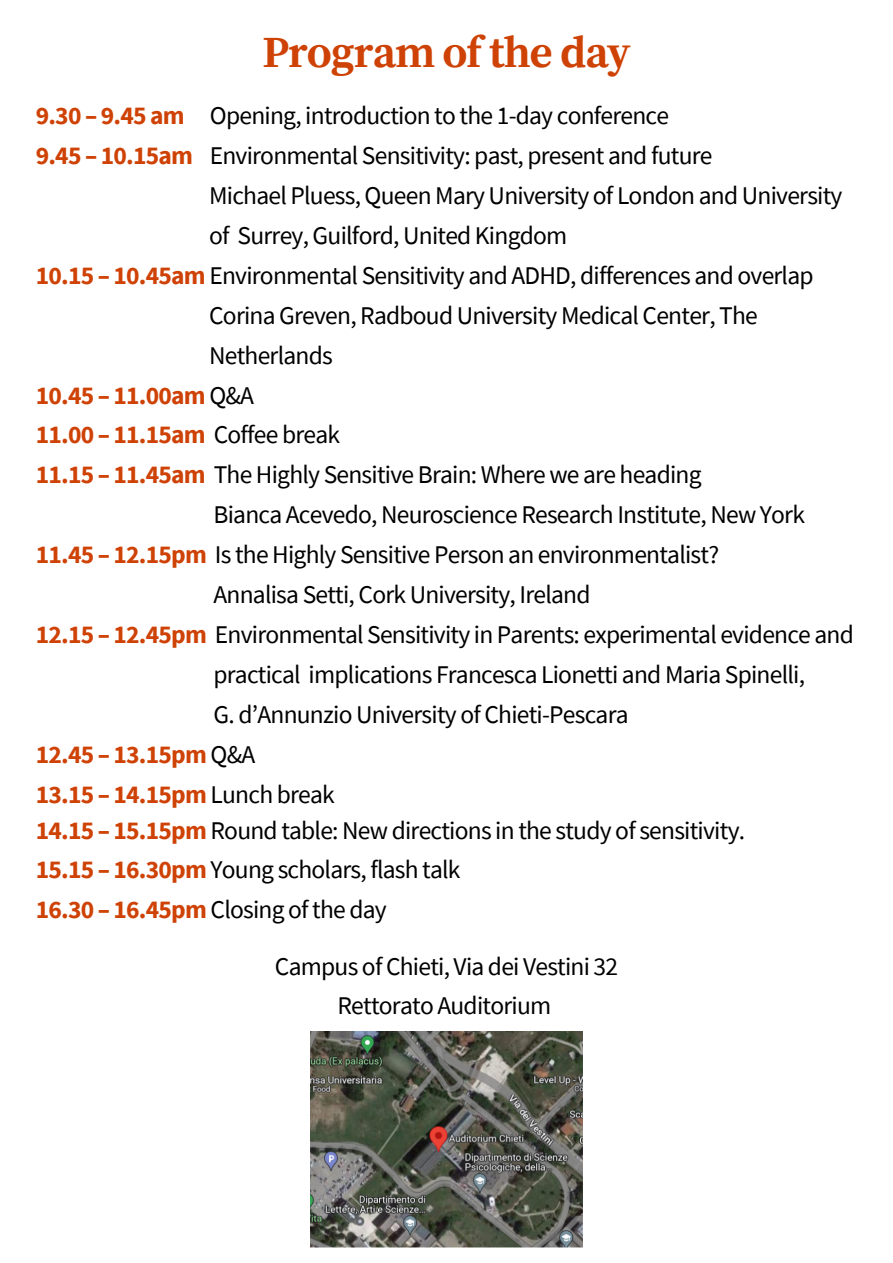
<style>
.page{position:relative;width:893px;height:1263px;background:#fff}
.page>*{position:absolute;margin:0;border:0;box-sizing:border-box;transform-origin:0 0}
.t1{font:700 44.4px "Source Serif Pro";letter-spacing:-.03em;color:#cf4205}
.t2{font:25.5px/39.4px "Source Sans Pro";letter-spacing:-.03em;color:#000}
.t3{font:700 25.5px "Source Sans Pro";letter-spacing:-.03em;color:#cf4205}
.s1{font-weight:700;color:#cf4205}
.s2{font-weight:400;color:#000}
</style>
<div class="page">
<img style="left:310px;top:1032px;width:273px;height:215px">
<h1 class="t1" style="left:262px;top:26px;width:370px">Program of the day</h1>
<p class="t2" style="left:36px;top:95px;width:635px"><span class="s1">9.30 – 9.45 am</span> Opening, introduction to the 1-day conference</p>
<p class="t2" style="left:36px;top:135px;width:678px"><span class="s1">9.45 – 10.15am</span> Environmental Sensitivity: past, present and future</p>
<p class="t2" style="left:209px;top:175px;width:635px">Michael Pluess, Queen Mary University of London and University</p>
<p class="t2" style="left:209px;top:215px;width:360px">of Surrey, Guilford, United Kingdom</p>
<p class="t2" style="left:36px;top:255px;width:779px"><span class="s1">10.15 – 10.45am</span> Environmental Sensitivity and ADHD, differences and overlap</p>
<p class="t2" style="left:209px;top:295px;width:550px">Corina Greven, Radboud University Medical Center, The</p>
<p class="t2" style="left:209px;top:335px;width:125px">Netherlands</p>
<p class="t3" style="left:36px;top:378px;width:220px">10.45 – 11.00am <span class="s2">Q&amp;A</span></p>
<p class="t3" style="left:36px;top:418px;width:306px">11.00 – 11.15am <span class="s2">Coffee break</span></p>
<p class="t2" style="left:36px;top:455px;width:667px"><span class="s1">11.15 – 11.45am</span> The Highly Sensitive Brain: Where we are heading</p>
<p class="t2" style="left:213px;top:495px;width:593px">Bianca Acevedo, Neuroscience Research Institute, New York</p>
<p class="t2" style="left:36px;top:534px;width:685px"><span class="s1">11.45 – 12.15pm</span> Is the Highly Sensitive Person an environmentalist?</p>
<p class="t2" style="left:213px;top:574px;width:378px">Annalisa Setti, Cork University, Ireland</p>
<p class="t2" style="left:36px;top:614px;width:819px"><span class="s1">12.15 – 12.45pm</span> Environmental Sensitivity in Parents: experimental evidence and</p>
<p class="t2" style="left:213px;top:654px;width:593px">practical implications Francesca Lionetti and Maria Spinelli,</p>
<p class="t2" style="left:213px;top:694px;width:417px">G. d’Annunzio University of Chieti-Pescara</p>
<p class="t3" style="left:36px;top:738px;width:221px">12.45 – 13.15pm <span class="s2">Q&amp;A</span></p>
<p class="t3" style="left:36px;top:778px;width:300px">13.15 – 14.15pm <span class="s2">Lunch break</span></p>
<p class="t2" style="left:36px;top:810px;width:711px"><span class="s1">14.15 – 15.15pm</span> Round table: New directions in the study of sensitivity.<br><span class="s1">15.15 – 16.30pm</span> Young scholars, flash talk<br><span class="s1">16.30 – 16.45pm</span> Closing of the day</p>
<p class="t2" style="left:275px;top:946px;width:345px;text-align:center">Campus of Chieti, Via dei Vestini 32<br>Rettorato Auditorium</p>
</div>
